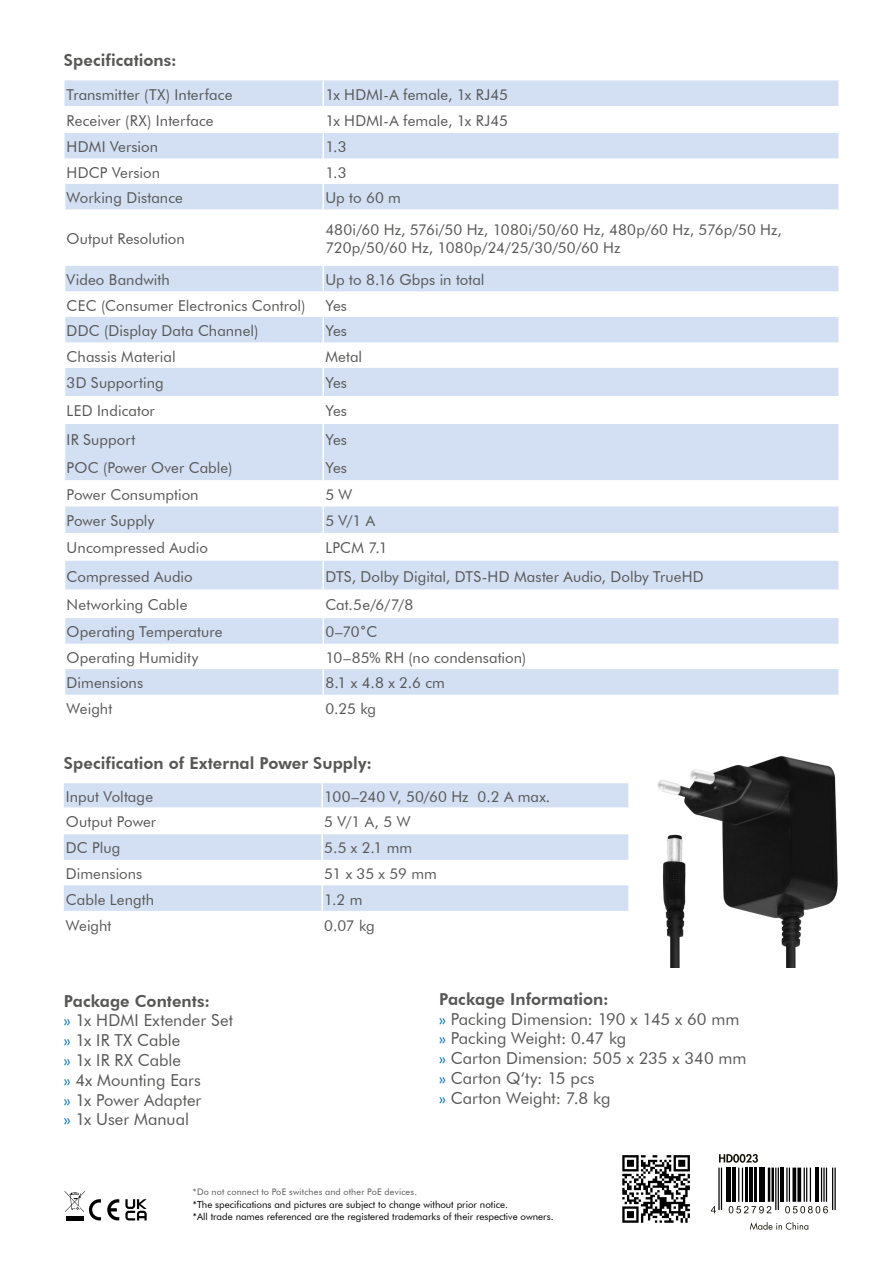
<style>
.page{position:relative;width:893px;height:1263px;background:#fff}
.page>*{position:absolute;margin:0;border:0;box-sizing:border-box;transform-origin:0 0}
.t1{font:16.5px/19.8px "Futura BT";color:#575756}
.t2{font:800 16.5px "Futura BT";letter-spacing:.005em;color:#575756}
.t3{font:15px/18px "Futura BT";letter-spacing:.005em;color:#575756}
.t4{font:9.75px/11.7px "Futura BT";color:#000}
.t5{font:9px "Futura BT";letter-spacing:.025em;color:#575756}
.s1{font-weight:800}
.s2{color:#006eb8}
</style>
<div class="page">
<svg style="left:65px;top:1191px;width:36px;height:29px"></svg>
<svg style="left:107px;top:1199px;width:12px;height:21px"></svg>
<svg style="left:125px;top:1199px;width:22px;height:21px"></svg>
<svg style="left:65px;top:80px;width:773px;height:615px;fill:#d3dff3"></svg>
<hr style="left:322px;top:80px;width:2px;height:26px;background:#fff">
<hr style="left:322px;top:106px;width:2px;height:27px;background:#fff">
<hr style="left:322px;top:133px;width:2px;height:25px;background:#fff">
<hr style="left:322px;top:158px;width:2px;height:26px;background:#fff">
<hr style="left:322px;top:317px;width:2px;height:25px;background:#fff">
<hr style="left:322px;top:342px;width:2px;height:26px;background:#fff">
<hr style="left:322px;top:368px;width:2px;height:28px;background:#fff">
<hr style="left:322px;top:424px;width:2px;height:28px;background:#fff">
<hr style="left:322px;top:452px;width:2px;height:28px;background:#fff">
<hr style="left:322px;top:480px;width:2px;height:26px;background:#fff">
<hr style="left:322px;top:184px;width:2px;height:25px;background:#fff">
<hr style="left:322px;top:209px;width:2px;height:57px;background:#fff">
<hr style="left:322px;top:266px;width:2px;height:25px;background:#fff">
<hr style="left:322px;top:291px;width:2px;height:26px;background:#fff">
<hr style="left:322px;top:396px;width:2px;height:28px;background:#fff">
<hr style="left:322px;top:506px;width:2px;height:27px;background:#fff">
<hr style="left:322px;top:533px;width:2px;height:28px;background:#fff">
<hr style="left:322px;top:561px;width:2px;height:28px;background:#fff">
<hr style="left:322px;top:589px;width:2px;height:29px;background:#fff">
<hr style="left:322px;top:618px;width:2px;height:26px;background:#fff">
<hr style="left:322px;top:644px;width:2px;height:25px;background:#fff">
<hr style="left:322px;top:669px;width:2px;height:26px;background:#fff">
<svg style="left:64px;top:783px;width:564px;height:128px;fill:#d3dff3"></svg>
<hr style="left:321px;top:783px;width:2px;height:24px;background:#fff">
<hr style="left:321px;top:807px;width:2px;height:27px;background:#fff">
<hr style="left:321px;top:834px;width:2px;height:26px;background:#fff">
<hr style="left:321px;top:860px;width:2px;height:25px;background:#fff">
<hr style="left:321px;top:885px;width:2px;height:26px;background:#fff">
<img style="left:657px;top:756px;width:181px;height:212px">
<svg style="left:750px;top:1222px;width:58px;height:8px"></svg>
<svg style="left:622px;top:1155px;width:68px;height:68px"></svg>
<svg style="left:719px;top:1154px;width:39px;height:9px"></svg>
<hr style="left:721px;top:1167px;width:1px;height:43px;background:#020203">
<hr style="left:718px;top:1167px;width:2px;height:43px;background:#020203">
<hr style="left:726px;top:1167px;width:2px;height:35px;background:#020203">
<hr style="left:729px;top:1167px;width:2px;height:35px;background:#020203">
<hr style="left:732px;top:1167px;width:4px;height:35px;background:#020203">
<hr style="left:742px;top:1167px;width:1px;height:35px;background:#020203">
<hr style="left:738px;top:1167px;width:1px;height:35px;background:#020203">
<hr style="left:746px;top:1167px;width:2px;height:35px;background:#020203">
<hr style="left:749px;top:1167px;width:4px;height:35px;background:#020203">
<hr style="left:754px;top:1167px;width:3px;height:35px;background:#020203">
<hr style="left:759px;top:1167px;width:1px;height:35px;background:#020203">
<hr style="left:762px;top:1167px;width:3px;height:35px;background:#020203">
<hr style="left:771px;top:1167px;width:3px;height:35px;background:#020203">
<hr style="left:768px;top:1167px;width:2px;height:35px;background:#020203">
<hr style="left:778px;top:1167px;width:1px;height:43px;background:#020203">
<hr style="left:775px;top:1167px;width:1px;height:43px;background:#020203">
<hr style="left:780px;top:1167px;width:4px;height:35px;background:#020203">
<hr style="left:789px;top:1167px;width:1px;height:35px;background:#020203">
<hr style="left:786px;top:1167px;width:2px;height:35px;background:#020203">
<svg style="left:797px;top:1167px;width:4px;height:35px"></svg>
<svg style="left:792px;top:1167px;width:4px;height:35px"></svg>
<hr style="left:810px;top:1167px;width:1px;height:35px;background:#020203">
<hr style="left:806px;top:1167px;width:1px;height:35px;background:#020203">
<hr style="left:804px;top:1167px;width:1px;height:35px;background:#020203">
<hr style="left:815px;top:1167px;width:3px;height:35px;background:#020203">
<hr style="left:834px;top:1167px;width:2px;height:43px;background:#020203">
<hr style="left:832px;top:1167px;width:1px;height:43px;background:#020203">
<hr style="left:826px;top:1167px;width:1px;height:35px;background:#020203">
<hr style="left:823px;top:1167px;width:2px;height:35px;background:#020203">
<hr style="left:821px;top:1167px;width:1px;height:35px;background:#020203">
<svg style="left:711px;top:1206px;width:5px;height:7px"></svg>
<svg style="left:729px;top:1206px;width:42px;height:7px"></svg>
<svg style="left:785px;top:1206px;width:43px;height:7px"></svg>
<p class="t2" style="left:64px;top:50px;width:114px">Specifications:</p>
<p class="t3" style="left:67px;top:85px;width:167px">Transmitter (TX) Interface</p>
<p class="t3" style="left:325px;top:85px;width:184px">1x HDMI-A female, 1x RJ45</p>
<p class="t3" style="left:67px;top:111px;width:149px">Receiver (RX) Interface</p>
<p class="t3" style="left:325px;top:111px;width:184px">1x HDMI-A female, 1x RJ45</p>
<p class="t3" style="left:67px;top:138px;width:93px">HDMI Version</p>
<p class="t3" style="left:325px;top:138px;width:23px">1.3</p>
<p class="t3" style="left:67px;top:163px;width:95px">HDCP Version</p>
<p class="t3" style="left:325px;top:163px;width:23px">1.3</p>
<p class="t3" style="left:67px;top:189px;width:118px">Working Distance</p>
<p class="t3" style="left:325px;top:189px;width:77px">Up to 60 m</p>
<p class="t3" style="left:67px;top:230px;width:120px">Output Resolution</p>
<p class="t3" style="left:325px;top:221px;width:458px">480i/60 Hz, 576i/50 Hz, 1080i/50/60 Hz, 480p/60 Hz, 576p/50 Hz,<br>720p/50/60 Hz, 1080p/24/25/30/50/60 Hz</p>
<p class="t3" style="left:67px;top:271px;width:105px">Video Bandwith</p>
<p class="t3" style="left:325px;top:271px;width:161px">Up to 8.16 Gbps in total</p>
<p class="t3" style="left:67px;top:296px;width:240px">CEC (Consumer Electronics Control)</p>
<p class="t3" style="left:325px;top:296px;width:23px">Yes</p>
<p class="t3" style="left:67px;top:322px;width:193px">DDC (Display Data Channel)</p>
<p class="t3" style="left:325px;top:322px;width:23px">Yes</p>
<p class="t3" style="left:67px;top:347px;width:111px">Chassis Material</p>
<p class="t3" style="left:325px;top:347px;width:38px">Metal</p>
<p class="t3" style="left:67px;top:374px;width:99px">3D Supporting</p>
<p class="t3" style="left:325px;top:374px;width:23px">Yes</p>
<p class="t3" style="left:67px;top:402px;width:90px">LED Indicator</p>
<p class="t3" style="left:325px;top:402px;width:23px">Yes</p>
<p class="t3" style="left:67px;top:430px;width:70px">IR Support</p>
<p class="t3" style="left:325px;top:430px;width:23px">Yes</p>
<p class="t3" style="left:67px;top:458px;width:167px">POC (Power Over Cable)</p>
<p class="t3" style="left:325px;top:458px;width:23px">Yes</p>
<p class="t3" style="left:67px;top:485px;width:133px">Power Consumption</p>
<p class="t3" style="left:325px;top:485px;width:28px">5 W</p>
<p class="t3" style="left:67px;top:512px;width:89px">Power Supply</p>
<p class="t3" style="left:325px;top:512px;width:51px">5 V/1 A</p>
<p class="t3" style="left:67px;top:539px;width:143px">Uncompressed Audio</p>
<p class="t3" style="left:325px;top:539px;width:64px">LPCM 7.1</p>
<p class="t3" style="left:67px;top:567px;width:128px">Compressed Audio</p>
<p class="t3" style="left:325px;top:567px;width:380px">DTS, Dolby Digital, DTS-HD Master Audio, Dolby TrueHD</p>
<p class="t3" style="left:67px;top:596px;width:122px">Networking Cable</p>
<p class="t3" style="left:325px;top:596px;width:89px">Cat.5e/6/7/8</p>
<p class="t3" style="left:67px;top:623px;width:157px">Operating Temperature</p>
<p class="t3" style="left:325px;top:623px;width:53px">0–70˚C</p>
<p class="t3" style="left:67px;top:648px;width:133px">Operating Humidity</p>
<p class="t3" style="left:325px;top:648px;width:202px">10–85% RH (no condensation)</p>
<p class="t3" style="left:67px;top:674px;width:78px">Dimensions</p>
<p class="t3" style="left:325px;top:674px;width:121px">8.1 x 4.8 x 2.6 cm</p>
<p class="t3" style="left:67px;top:699px;width:47px">Weight</p>
<p class="t3" style="left:325px;top:699px;width:52px">0.25 kg</p>
<p class="t2" style="left:64px;top:753px;width:310px">Specification of External Power Supply:</p>
<p class="t3" style="left:66px;top:787px;width:89px">Input Voltage</p>
<p class="t3" style="left:324px;top:787px;width:228px">100–240 V, 50/60 Hz 0.2 A max.</p>
<p class="t3" style="left:66px;top:813px;width:92px">Output Power</p>
<p class="t3" style="left:324px;top:813px;width:88px">5 V/1 A, 5 W</p>
<p class="t3" style="left:66px;top:839px;width:56px">DC Plug</p>
<p class="t3" style="left:324px;top:839px;width:89px">5.5 x 2.1 mm</p>
<p class="t3" style="left:66px;top:864px;width:78px">Dimensions</p>
<p class="t3" style="left:324px;top:864px;width:114px">51 x 35 x 59 mm</p>
<p class="t3" style="left:66px;top:890px;width:90px">Cable Length</p>
<p class="t3" style="left:324px;top:890px;width:40px">1.2 m</p>
<p class="t3" style="left:66px;top:916px;width:47px">Weight</p>
<p class="t3" style="left:324px;top:916px;width:52px">0.07 kg</p>
<p class="t1" style="left:64px;top:991px;width:171px"><span class="s1">Package Contents:<br></span><span class="s2">»</span> 1x HDMI Extender Set <span class="s2">»</span> 1x IR TX Cable<br><span class="s2">»</span> 1x IR RX Cable<br><span class="s2">»</span> 4x Mounting Ears<br><span class="s2">»</span> 1x Power Adapter<br><span class="s2">»</span> 1x User Manual</p>
<p class="t1" style="left:439px;top:989px;width:309px"><span class="s1">Package Information:<br></span><span class="s2">»</span> Packing Dimension: 190 x 145 x 60 mm <span class="s2">»</span> Packing Weight: 0.47 kg<br><span class="s2">»</span> Carton Dimension: 505 x 235 x 340 mm <span class="s2">»</span> Carton Q‘ty: 15 pcs<br><span class="s2">»</span> Carton Weight: 7.8 kg</p>
<p class="t5" style="left:193px;top:1186px;width:226px">*Do not connect to PoE switches and other PoE devices.</p>
<p class="t4" style="left:193px;top:1199px;width:362px">*The specifications and pictures are subject to change without prior notice.<br>*All trade names referenced are the registered trademarks of their respective owners.</p>
</div>
